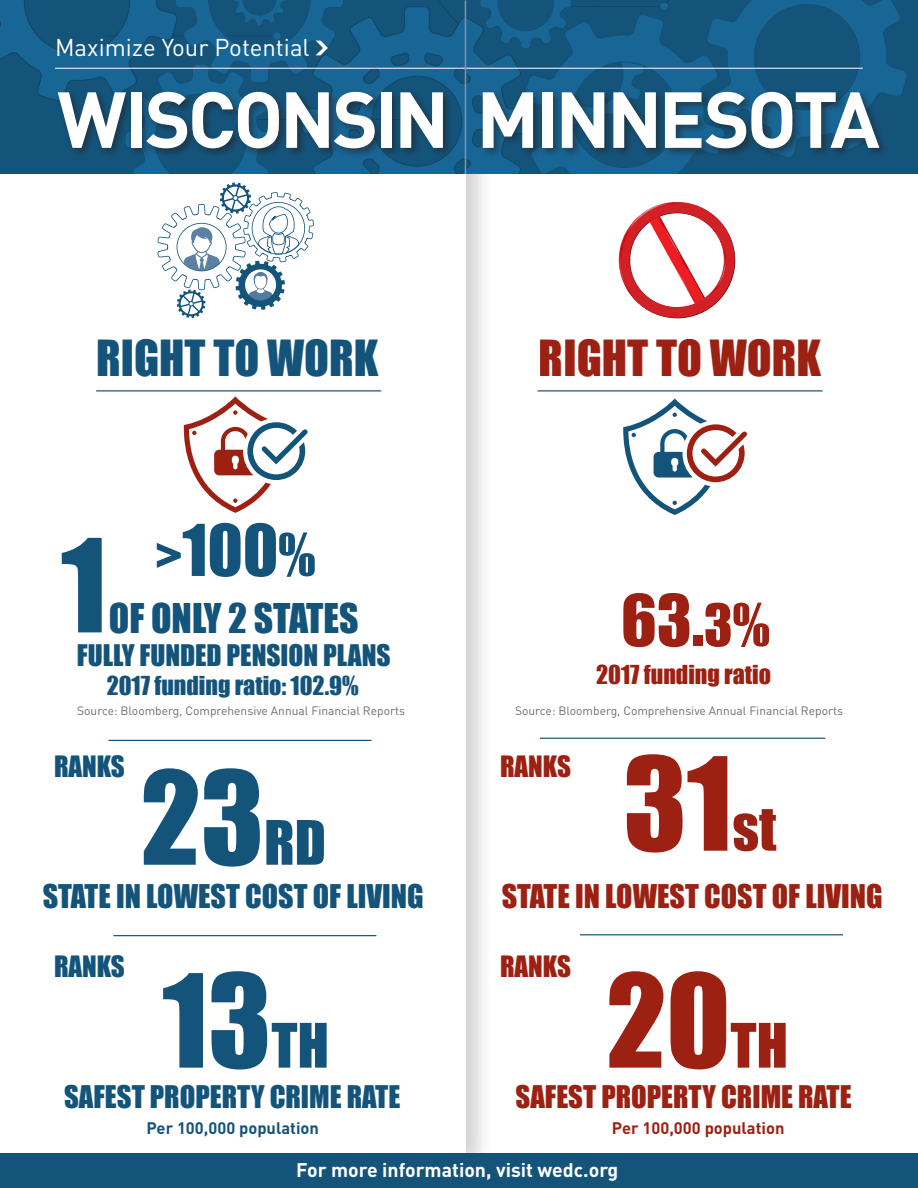
<style>
.page{position:relative;width:918px;height:1188px;background:#fff}
.page>*{position:absolute;margin:0;border:0;box-sizing:border-box;transform-origin:0 0}
.t1{font:119.7px "Impact";color:#14547b}
.t2{font:119.7px "Impact";color:#9c2113}
.t3{font:700 78px "DIN";letter-spacing:-.045em;color:#fff}
.t4{font:66px "Impact";color:#9c2113}
.t5{font:66px "Impact";color:#14547b}
.t6{font:45.75px "Impact";color:#14547b}
.t7{font:45.75px "Impact";color:#9c2113}
.t8{font:37.65px "Impact";color:#14547b}
.t9{font:30px "Impact";color:#14547b}
.t10{font:30px "Impact";color:#9c2113}
.t11{font:28.65px "Impact";color:#14547b}
.t12{font:28.65px "Impact";color:#9c2113}
.t13{font:27.3px "Impact";color:#14547b}
.t14{font:27px "Impact";color:#14547b}
.t15{font:27px "Impact";color:#9c2113}
.t16{font:24px "Impact";color:#14547b}
.t17{font:24px "DIN";color:#fff}
.t18{font:24px "Impact";color:#9c2113}
.t19{font:700 19.5px "DIN";color:#fff}
.t20{font:700 16.5px "DIN";color:#14547b}
.t21{font:700 16.5px "DIN";color:#9c2113}
.t22{font:12px "DIN";color:#6c6d70}
.s1{font-size:51px}
.s2{font-size:54px}
.s3{font-size:56.7px}
</style>
<div class="page">
<div style="left:425px;top:7px;width:68px;height:1165px;background:#231f20;opacity:.2"></div>
<div style="left:428px;top:23px;width:38px;height:1134px;background:#fff"></div>
<div style="left:0;top:1153px;width:918px;height:35px;background:#14547b"></div>
<svg style="left:158px;top:182px;width:156px;height:136px"></svg>
<svg style="left:184px;top:396px;width:124px;height:117px"></svg>
<hr style="left:96px;top:390px;width:285px;height:2px;background:#14547b">
<hr style="left:108px;top:740px;width:264px;height:1px;background:#14547b">
<hr style="left:113px;top:935px;width:263px;height:1px;background:#14547b">
<svg style="left:618px;top:202px;width:117px;height:116px"></svg>
<img style="left:711px;top:248px;width:15px;height:46px">
<hr style="left:538px;top:390px;width:285px;height:2px;background:#14547b">
<hr style="left:540px;top:738px;width:285px;height:1px;background:#14547b">
<hr style="left:580px;top:934px;width:263px;height:1px;background:#14547b">
<svg style="left:623px;top:399px;width:124px;height:116px"></svg>
<svg style="left:0;top:0;width:909px;height:174px;background:#18577d"></svg>
<p class="t17" style="left:55px;top:33px;width:256px">Maximize Your Potential</p>
<p class="t3" style="left:57px;top:69px;width:824px">WISCONSIN MINNESOTA</p>
<p class="t6" style="left:96px;top:323px;width:284px">RIGHT TO WORK</p>
<p class="t5" style="left:155px;top:499px;width:162px"><span class="s1">&gt;</span>100<span class="s2">%</span></p>
<p class="t1" style="left:61px;top:493px;width:47px">1</p>
<p class="t8" style="left:109px;top:590px;width:251px">OF ONLY 2 STATES</p>
<p class="t13" style="left:77px;top:634px;width:315px">FULLY FUNDED PENSION PLANS</p>
<p class="t16" style="left:107px;top:667px;width:254px">2017 funding ratio: 102.9%</p>
<h3 class="t7" style="left:539px;top:323px;width:284px">RIGHT TO WORK</h3>
<p class="t4" style="left:621px;top:569px;width:150px">63.<span class="s2">3%</span></p>
<p class="t18" style="left:596px;top:656px;width:176px">2017 funding ratio</p>
<p class="t22" style="left:77px;top:703px;width:329px">Source: Bloomberg, Comprehensive Annual Financial Reports</p>
<p class="t22" style="left:515px;top:703px;width:329px">Source: Bloomberg, Comprehensive Annual Financial Reports</p>
<p class="t2" style="left:623px;top:711px;width:154px">31<span class="s3">st</span></p>
<p class="t10" style="left:502px;top:873px;width:382px">STATE IN LOWEST COST OF LIVING</p>
<p class="t14" style="left:54px;top:746px;width:72px">RANKS</p>
<p class="t15" style="left:500px;top:746px;width:72px">RANKS</p>
<p class="t1" style="left:141px;top:725px;width:187px">23<span class="s3">RD</span></p>
<p class="t9" style="left:43px;top:873px;width:382px">STATE IN LOWEST COST OF LIVING</p>
<p class="t14" style="left:54px;top:945px;width:72px">RANKS</p>
<p class="t1" style="left:162px;top:928px;width:168px">13<span class="s3">TH</span></p>
<p class="t15" style="left:500px;top:945px;width:72px">RANKS</p>
<p class="t2" style="left:606px;top:928px;width:183px">20<span class="s3">TH</span></p>
<p class="t11" style="left:64px;top:1075px;width:338px">SAFEST PROPERTY CRIME RATE</p>
<p class="t12" style="left:516px;top:1075px;width:338px">SAFEST PROPERTY CRIME RATE</p>
<p class="t20" style="left:146px;top:1117px;width:174px">Per 100,000 population</p>
<p class="t21" style="left:612px;top:1117px;width:174px">Per 100,000 population</p>
<p class="t19" style="left:296px;top:1157px;width:324px">For more information, visit wedc.org</p>
</div>
